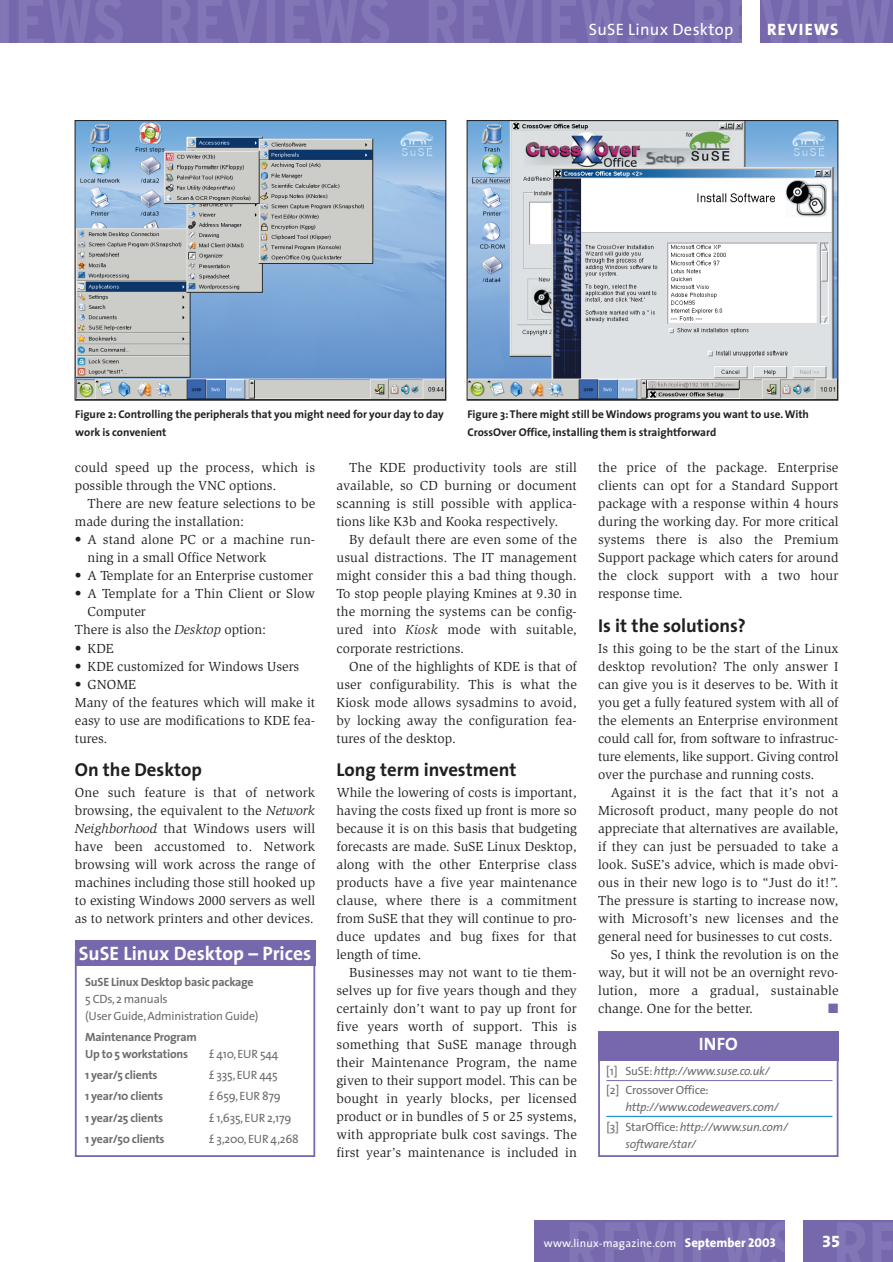
<style>
.page{position:relative;width:893px;height:1262px;background:#fff}
.page>*{position:absolute;margin:0;border:0;box-sizing:border-box;transform-origin:0 0}
.t1{font:700 19.5px "The Sans";color:#fff}
.t2{font:700 18.75px "The Sans";color:#231f20}
.t3{font:18px "The Sans Bold Caps";color:#fff}
.t4{font:16.5px "The Sans";letter-spacing:.02em;color:#fff}
.t5{font:16.5px "The Sans Extra Bold Caps";letter-spacing:.07em;color:#fff}
.t6{font:16.5px "The Sans Extra Bold Expert";color:#fff}
.t7{font:13.5px/18px "Slimbach";color:#231f20;text-align:justify}
.t8{font:13.5px "Zapf Dingbats";color:#7768ae}
.t9{font:12px/18.6px "The Sans";letter-spacing:-.02em;color:#6c6d70}
.t10{font:700 12px/17px "The Sans";letter-spacing:-.02em;color:#6c6d70}
.t11{font:italic 12px/20.7px "The Sans";letter-spacing:-.02em;color:#6c6d70}
.t12{font:700 11.25px/18px "The Sans";color:#231f20}
.t13{font:11.25px "The Sans";letter-spacing:.02em;color:#fff}
.s1{font-style:italic}
.s2{font-style:normal}
.s3{font-weight:800;font-size:12.75px}
.s4{font-family:"The Sans Extra Bold Caps";font-size:12.75px}
</style>
<div class="page">
<img style="left:534px;top:1220px;width:358px;height:41px">
<div style="left:785px;top:1220px;width:17px;height:41px;background:#fff"></div>
<img style="left:0;top:0;width:892px;height:43px">
<div style="left:742px;top:0;width:17px;height:43px;background:#fff"></div>
<img style="left:469px;top:122px;width:367px;height:276px">
<div style="left:467px;top:120px;width:371px;height:280px;border:1px solid #231f20"></div>
<img style="left:77px;top:122px;width:367px;height:276px">
<div style="left:75px;top:120px;width:371px;height:280px;border:1px solid #231f20"></div>
<hr style="left:606px;top:1080px;width:226px;height:1px;background:#7768ae">
<hr style="left:606px;top:1116px;width:226px;height:1px;background:#007ec5">
<div style="left:598px;top:1044px;width:240px;height:113px;border:2px solid #7768ae"></div>
<div style="left:598px;top:1030px;width:240px;height:30px;background:#7768ae"></div>
<div style="left:75px;top:952px;width:240px;height:205px;border:2px solid #7768ae"></div>
<div style="left:75px;top:940px;width:240px;height:26px;background:#7768ae"></div>
<p class="t4" style="left:588px;top:23px;width:146px">SuSE Linux Desktop</p>
<p class="t5" style="left:767px;top:20px;width:73px">REVIEWS</p>
<p class="t12" style="left:75px;top:407px;width:370px">Figure 2: Controlling the peripherals that you might need for your day to day work is convenient</p>
<p class="t12" style="left:467px;top:407px;width:343px">Figure 3: There might still be Windows programs you want to use. With<br>CrossOver Office, installing them is straightforward</p>
<p class="t7" style="left:75px;top:460px;width:242px">could speed up the process, which is possible through the VNC options.</p>
<p class="t7" style="left:75px;top:496px;width:242px;text-indent:13px">There are new feature selections to be made during the installation:</p>
<p class="t7" style="left:88px;top:532px;width:229px;text-indent:-13px">• A stand alone PC or a machine run&shy;ning in a small Office Network</p>
<p class="t7" style="left:75px;top:568px;width:240px">• A Template for an Enterprise customer</p>
<p class="t7" style="left:75px;top:586px;width:242px">• A Template for a Thin Client or Slow</p>
<p class="t7" style="left:88px;top:604px;width:60px">Computer</p>
<p class="t7" style="left:75px;top:622px;width:193px">There is also the <span class="s1">Desktop</span> option:</p>
<p class="t7" style="left:75px;top:640px;width:40px">• KDE</p>
<p class="t7" style="left:75px;top:658px;width:226px">• KDE customized for Windows Users</p>
<p class="t7" style="left:75px;top:676px;width:242px;text-align:left">• GNOME<br>Many of the features which will make it easy to use are modifications to KDE fea&shy;tures.</p>
<h2 class="t2" style="left:75px;top:763px;width:129px">On the Desktop</h2>
<p class="t7" style="left:75px;top:784px;width:242px">One such feature is that of network browsing, the equivalent to the <span class="s1">Network Neighborhood</span> that Windows users will have been accustomed to. Network browsing will work across the range of machines including those still hooked up to existing Windows 2000 servers as well as to network printers and other devices.</p>
<h1 class="t1" style="left:79px;top:946px;width:234px">SuSE Linux Desktop – Prices</h1>
<p class="t10" style="left:85px;top:974px;width:170px">SuSE Linux Desktop basic package</p>
<p class="t9" style="left:85px;top:991px;width:175px;line-height:17px">5 CDs, 2 manuals<br>(User Guide, Administration Guide)</p>
<p class="t10" style="left:85px;top:1029px;width:113px">Maintenance Program<br>Up to 5 workstations</p>
<p class="t9" style="left:209px;top:1045px;width:71px">£ 410, EUR 544</p>
<p class="t10" style="left:85px;top:1067px;width:74px">1 year/5 clients</p>
<p class="t9" style="left:209px;top:1067px;width:70px">£ 335, EUR 445</p>
<p class="t10" style="left:85px;top:1089px;width:79px">1 year/10 clients</p>
<p class="t9" style="left:209px;top:1088px;width:74px">£ 659, EUR 879</p>
<p class="t10" style="left:85px;top:1110px;width:79px">1 year/25 clients</p>
<p class="t9" style="left:209px;top:1109px;width:84px">£ 1,635, EUR 2,179</p>
<p class="t10" style="left:85px;top:1131px;width:81px">1 year/50 clients</p>
<p class="t9" style="left:209px;top:1130px;width:92px">£ 3,200, EUR 4,268</p>
<p class="t7" style="left:336px;top:460px;width:242px;text-indent:13px">The KDE productivity tools are still available, so CD burning or document scanning is still possible with applica&shy;tions like K3b and Kooka respectively.</p>
<p class="t7" style="left:336px;top:532px;width:242px;text-indent:13px">By default there are even some of the usual distractions. The IT management might consider this a bad thing though.<br>To stop people playing Kmines at 9.30 in the morning the systems can be config&shy;ured into <span class="s1">Kiosk</span> mode with suitable, corporate restrictions.</p>
<p class="t7" style="left:336px;top:658px;width:242px;text-indent:13px">One of the highlights of KDE is that of user configurability. This is what the Kiosk mode allows sysadmins to avoid, by locking away the configuration fea&shy;tures of the desktop.</p>
<h2 class="t2" style="left:336px;top:763px;width:181px">Long term investment</h2>
<p class="t7" style="left:336px;top:784px;width:242px">While the lowering of costs is important, having the costs fixed up front is more so because it is on this basis that budgeting forecasts are made. SuSE Linux Desktop, along with the other Enterprise class products have a five year maintenance clause, where there is a commitment from SuSE that they will continue to pro&shy;duce updates and bug fixes for that length of time.</p>
<p class="t7" style="left:336px;top:964px;width:242px;text-indent:13px">Businesses may not want to tie them&shy;selves up for five years though and they certainly don’t want to pay up front for five years worth of support. This is something that SuSE manage through their Maintenance Program, the name given to their support model. This can be bought in yearly blocks, per licensed product or in bundles of 5 or 25 systems, with appropriate bulk cost savings. The first year’s maintenance is included in</p>
<p class="t7" style="left:598px;top:460px;width:242px">the price of the package. Enterprise clients can opt for a Standard Support package with a response within 4 hours during the working day. For more critical systems there is also the Premium Support package which caters for around the clock support with a two hour response time.</p>
<h2 class="t2" style="left:598px;top:619px;width:149px">Is it the solutions?</h2>
<p class="t7" style="left:598px;top:640px;width:242px">Is this going to be the start of the Linux desktop revolution? The only answer I can give you is it deserves to be. With it you get a fully featured system with all of the elements an Enterprise environment could call for, from software to infrastruc&shy;ture elements, like support. Giving control over the purchase and running costs.</p>
<p class="t7" style="left:611px;top:784px;width:229px">Against it is the fact that it’s not a</p>
<p class="t7" style="left:598px;top:802px;width:242px">Microsoft product, many people do not</p>
<p class="t7" style="left:598px;top:820px;width:242px">appreciate that alternatives are available,</p>
<p class="t7" style="left:598px;top:838px;width:242px">if they can just be persuaded to take a</p>
<p class="t7" style="left:598px;top:856px;width:242px">look. SuSE’s advice, which is made obvi-</p>
<p class="t7" style="left:598px;top:874px;width:242px">ous in their new logo is to “Just do it!”.</p>
<p class="t7" style="left:598px;top:892px;width:242px">The pressure is starting to increase now,</p>
<p class="t7" style="left:598px;top:910px;width:242px">with Microsoft’s new licenses and the</p>
<p class="t7" style="left:598px;top:928px;width:236px">general need for businesses to cut costs.</p>
<p class="t7" style="left:611px;top:946px;width:229px">So yes, I think the revolution is on the</p>
<p class="t7" style="left:598px;top:964px;width:242px">way, but it will not be an overnight revo-</p>
<p class="t7" style="left:598px;top:982px;width:242px">lution, more a gradual, sustainable</p>
<p class="t7" style="left:598px;top:1000px;width:156px">change. One for the better.</p>
<p class="t8" style="left:828px;top:1001px;width:12px">■</p>
<h3 class="t3" style="left:698px;top:1033px;width:41px">INFO</h3>
<p class="t9" style="left:606px;top:1063px;width:165px">[1] SuSE:<span class="s1">http://www.suse.co.uk/ </span>[2] Crossover Office:</p>
<p class="t11" style="left:606px;top:1097px;width:183px;text-indent:19px">http://www.codeweavers.com/ <span class="s2">[3] StarOffice:</span>http://www.sun.com/</p>
<p class="t11" style="left:625px;top:1134px;width:72px">software/star/</p>
<p class="t13" style="left:543px;top:1238px;width:233px">www.linux-magazine.com <span class="s3">September</span> <span class="s4">2003</span></p>
<p class="t6" style="left:822px;top:1231px;width:20px">35</p>
</div>
